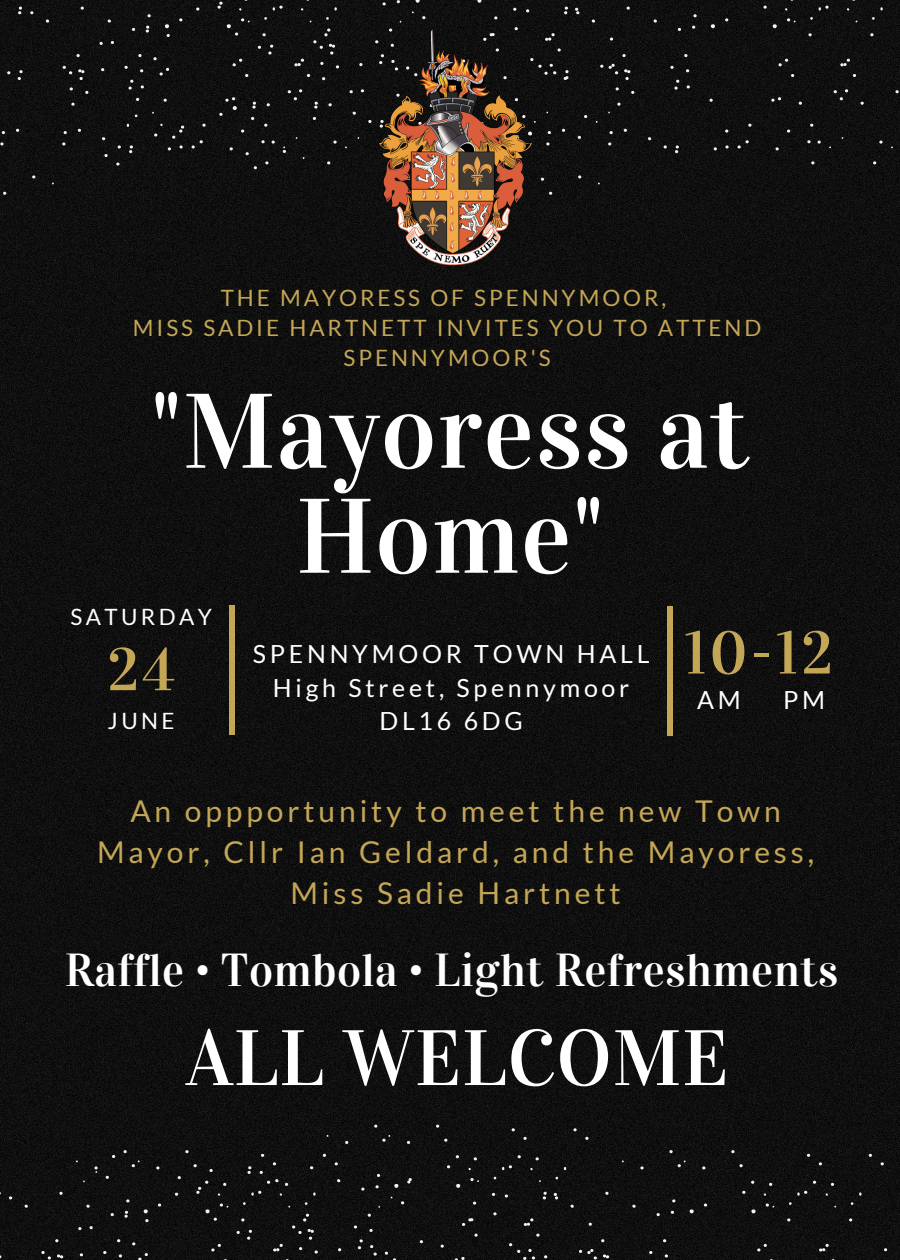
<style>
.page{position:relative;width:900px;height:1260px;background:#fff}
.page>*{position:absolute;margin:0;border:0;box-sizing:border-box;transform-origin:0 0}
.t1{font:106px/105px "Vidaloka";letter-spacing:.01em;color:#fff;text-align:center}
.t2{font:78.5px "Vidaloka";letter-spacing:.01em;color:#fff}
.t3{font:60px "Vidaloka";color:#c4a657}
.t4{font:46px "Vidaloka";letter-spacing:.01em;color:#fff}
.t5{font:30px/41.2px "Lato";letter-spacing:.13em;color:#c4a657;text-align:center}
.t6{font:25px "Lato";letter-spacing:.15em;color:#fff}
.t7{font:22.5px/30px "Lato";letter-spacing:.13em;color:#c4a657;text-align:center}
.t8{font:22.5px "Lato";letter-spacing:.15em;color:#fff}
</style>
<div class="page">
<img style="left:0;top:165px;width:900px;height:1095px">
<div style="left:230px;top:606px;width:5px;height:129px;background:#c4a657"></div>
<div style="left:667px;top:606px;width:6px;height:129px;background:#c4a657"></div>
<svg style="left:0;top:0;width:151px;height:195px;background:#111"></svg>
<svg style="left:697px;top:0;width:203px;height:165px;background:#111"></svg>
<svg style="left:534px;top:0;width:163px;height:195px;background:#111"></svg>
<svg style="left:401px;top:0;width:214px;height:139px;background:#131313"></svg>
<svg style="left:100px;top:0;width:301px;height:170px;background:#121212"></svg>
<img style="left:376px;top:26px;width:158px;height:240px">
<svg style="left:0;top:1124px;width:889px;height:136px;background:#121212"></svg>
<p class="t7" style="left:221px;top:282px;width:447px">THE MAYORESS OF SPENNYMOOR,</p>
<p class="t7" style="left:133px;top:312px;width:630px">MISS SADIE HARTNETT INVITES YOU TO ATTEND<br>SPENNYMOOR'S</p>
<p class="t1" style="left:151px;top:380px;width:600px">"Mayoress at<br>Home"</p>
<p class="t8" style="left:71px;top:603px;width:143px">SATURDAY</p>
<p class="t3" style="left:108px;top:634px;width:69px">24</p>
<p class="t8" style="left:108px;top:707px;width:68px">JUNE</p>
<p class="t6" style="left:253px;top:639px;width:398px">SPENNYMOOR TOWN HALL</p>
<p class="t6" style="left:273px;top:672px;width:358px">High Street, Spennymoor</p>
<p class="t6" style="left:380px;top:706px;width:145px">DL16 6DG</p>
<p class="t3" style="left:685px;top:617px;width:150px">10-12</p>
<p class="t6" style="left:697px;top:684px;width:45px">AM</p>
<p class="t6" style="left:783px;top:684px;width:43px">PM</p>
<p class="t5" style="left:97px;top:789px;width:719px">An oppportunity to meet the new Town<br>Mayor, Cllr Ian Geldard, and the Mayoress,<br>Miss Sadie Hartnett</p>
<p class="t4" style="left:65px;top:943px;width:775px">Raffle • Tombola • Light Refreshments</p>
<p class="t2" style="left:186px;top:1011px;width:545px">ALL WELCOME</p>
</div>
